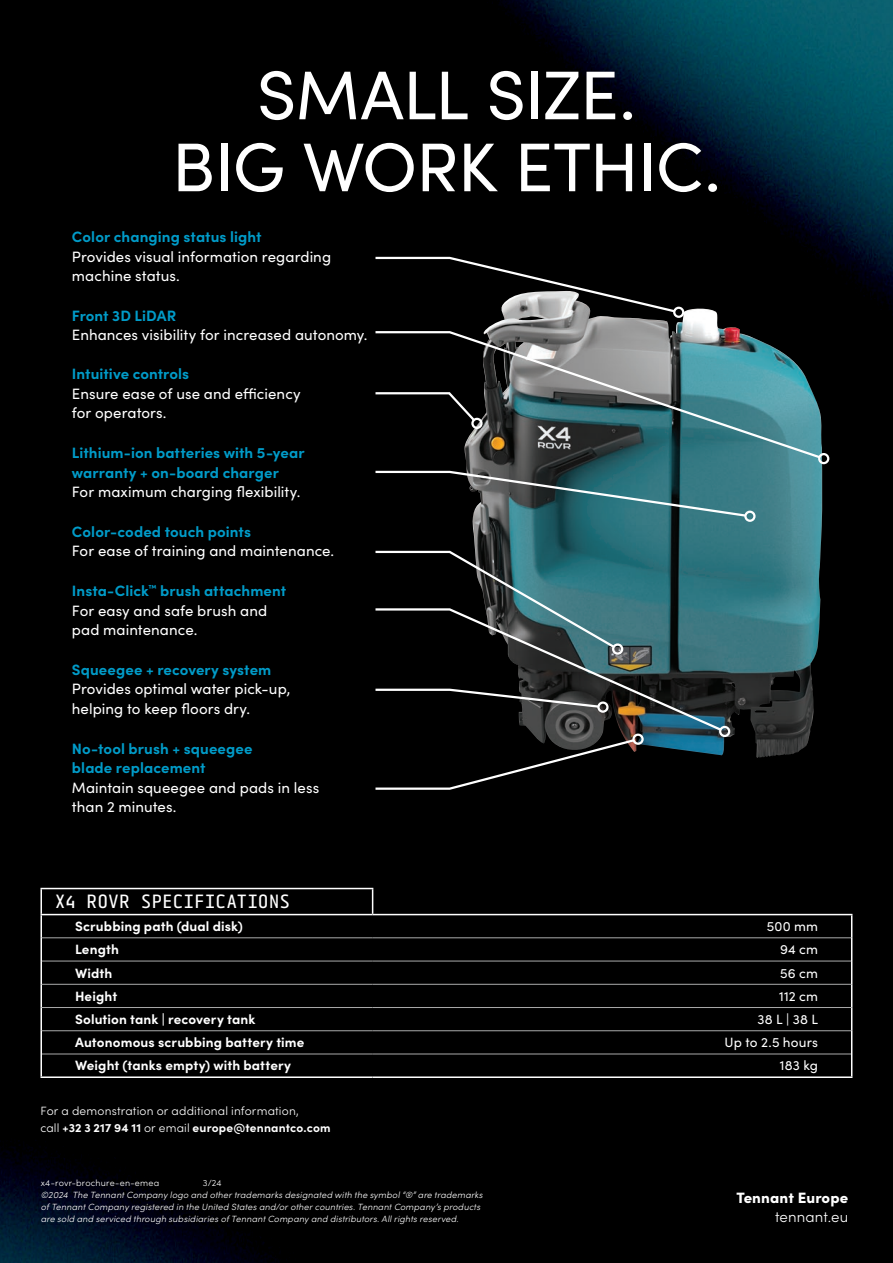
<style>
.page{position:relative;width:893px;height:1263px;background:#fff}
.page>*{position:absolute;margin:0;border:0;box-sizing:border-box;transform-origin:0 0}
.t1{font:69px/72px "Sofia Pro";letter-spacing:-.015em;color:#fff;text-align:center}
.t2{font:700 18px "Tabular Variable";letter-spacing:-.005em;color:#fff}
.t3{font:15px/19.5px "Sofia Pro";letter-spacing:.005em;color:#fff}
.t4{font:700 15px/19.5px "Sofia Pro";letter-spacing:.005em;color:#009bc8}
.t5{font:900 15px "Sofia Pro";letter-spacing:.01em;color:#fff}
.t6{font:300 15px "Sofia Pro";letter-spacing:.01em;color:#fff}
.t7{font:700 13.5px "Sofia Pro";letter-spacing:.01em;color:#fff}
.t8{font:13.5px "Sofia Pro";letter-spacing:.01em;color:#fff}
.t9{font:300 12px/16.5px "Sofia Pro";letter-spacing:.015em;color:#fff}
.t10{font:italic 300 9px/12px "Sofia Pro";letter-spacing:.02em;color:#fff}
.t11{font:300 9px "Sofia Pro";letter-spacing:.02em;color:#fff}
.s1{font-weight:700;color:#009bc8}
.s2{font-weight:700}
</style>
<div class="page">
<img style="left:0;top:0;width:893px;height:1263px">
<img style="left:465px;top:291px;width:305px;height:467px">
<svg style="left:373px;top:256px;width:304px;height:58px;background:#1c1c1c"></svg>
<div style="left:673px;top:307px;width:11px;height:11px;border:2px solid #fff;border-radius:50%"></div>
<svg style="left:373px;top:470px;width:375px;height:48px;background:#315358"></svg>
<div style="left:744px;top:511px;width:12px;height:11px;border:2px solid #fff;border-radius:50%"></div>
<svg style="left:373px;top:330px;width:449px;height:130px;background:#435b5e"></svg>
<div style="left:818px;top:453px;width:11px;height:11px;border:2px solid #fff;border-radius:50%"></div>
<div style="left:719px;top:726px;width:11px;height:11px;border:2px solid #fff;border-radius:50%"></div>
<svg style="left:373px;top:550px;width:350px;height:241px;background:#203235"></svg>
<div style="left:632px;top:733px;width:12px;height:12px;border:2px solid #fff;border-radius:50%"></div>
<hr style="left:40px;top:888px;width:333px;height:1px;background:#fff">
<hr style="left:40px;top:889px;width:2px;height:25px;background:#fff">
<svg style="left:372px;top:889px;width:1px;height:25px"></svg>
<hr style="left:40px;top:914px;width:333px;height:1px;background:#fff">
<hr style="left:40px;top:915px;width:2px;height:23px;background:#fff">
<hr style="left:373px;top:914px;width:479px;height:1px;background:#fff">
<hr style="left:40px;top:938px;width:2px;height:23px;background:#fff">
<hr style="left:40px;top:961px;width:2px;height:23px;background:#fff">
<hr style="left:40px;top:984px;width:2px;height:23px;background:#fff">
<hr style="left:40px;top:1007px;width:2px;height:24px;background:#fff">
<hr style="left:40px;top:1054px;width:2px;height:22px;background:#fff">
<hr style="left:40px;top:1076px;width:333px;height:2px;background:#fff">
<hr style="left:373px;top:1076px;width:479px;height:2px;background:#fff">
<hr style="left:42px;top:984px;width:331px;height:1px;background:#aaabab">
<hr style="left:373px;top:984px;width:478px;height:1px;background:#aaabab">
<hr style="left:42px;top:1007px;width:331px;height:1px;background:#aaabab">
<hr style="left:373px;top:1007px;width:478px;height:1px;background:#aaabab">
<hr style="left:42px;top:961px;width:331px;height:1px;background:#aaabab">
<hr style="left:373px;top:961px;width:478px;height:1px;background:#aaabab">
<hr style="left:40px;top:1031px;width:2px;height:23px;background:#fff">
<hr style="left:42px;top:1030px;width:331px;height:1px;background:#aaabab">
<hr style="left:373px;top:1030px;width:478px;height:1px;background:#aaabab">
<svg style="left:851px;top:915px;width:1px;height:161px"></svg>
<hr style="left:42px;top:937px;width:331px;height:1px;background:#aaabab">
<hr style="left:373px;top:937px;width:478px;height:1px;background:#aaabab">
<hr style="left:42px;top:1053px;width:331px;height:1px;background:#aaabab">
<hr style="left:373px;top:1053px;width:478px;height:1px;background:#aaabab">
<h1 class="t1" style="left:172px;top:55px;width:551px">SMALL SIZE.<br>BIG WORK ETHIC.</h1>
<p class="t4" style="left:72px;top:226px;width:191px">Color changing status light</p>
<p class="t3" style="left:72px;top:246px;width:261px">Provides visual information regarding machine status.</p>
<p class="t4" style="left:72px;top:305px;width:106px">Front 3D LiDAR</p>
<p class="t3" style="left:72px;top:325px;width:297px">Enhances visibility for increased autonomy.</p>
<p class="t4" style="left:72px;top:363px;width:119px">Intuitive controls</p>
<p class="t3" style="left:72px;top:383px;width:230px">Ensure ease of use and efficiency for operators.</p>
<p class="t4" style="left:72px;top:442px;width:234px">Lithium-ion batteries with 5-year warranty + on-board charger</p>
<p class="t3" style="left:72px;top:481px;width:230px">For maximum charging flexibility.</p>
<p class="t4" style="left:72px;top:521px;width:181px">Color-coded touch points</p>
<p class="t3" style="left:72px;top:541px;width:264px">For ease of training and maintenance.</p>
<p class="t3" style="left:72px;top:580px;width:216px"><span class="s1">Insta-Click</span><sup>™</sup> <span class="s1">brush attachment<br></span>For easy and safe brush and pad maintenance.</p>
<p class="t4" style="left:72px;top:659px;width:201px">Squeegee + recovery system</p>
<p class="t3" style="left:72px;top:679px;width:220px">Provides optimal water pick-up, helping to keep floors dry.</p>
<p class="t4" style="left:72px;top:737px;width:182px">No-tool brush + squeegee blade replacement</p>
<p class="t3" style="left:72px;top:777px;width:249px">Maintain squeegee and pads in less than 2 minutes.</p>
<p class="t2" style="left:55px;top:889px;width:237px">X4 ROVR SPECIFICATIONS</p>
<p class="t7" style="left:75px;top:916px;width:170px">Scrubbing path (dual disk)</p>
<p class="t8" style="left:767px;top:916px;width:53px">500 mm</p>
<p class="t7" style="left:75px;top:939px;width:45px">Length</p>
<p class="t8" style="left:780px;top:940px;width:39px">94 cm</p>
<p class="t7" style="left:75px;top:962px;width:39px">Width</p>
<p class="t8" style="left:780px;top:963px;width:39px">56 cm</p>
<p class="t7" style="left:75px;top:986px;width:44px">Height</p>
<p class="t8" style="left:779px;top:986px;width:40px">112 cm</p>
<p class="t7" style="left:75px;top:1009px;width:182px">Solution tank | recovery tank</p>
<p class="t8" style="left:758px;top:1009px;width:62px">38 L | 38 L</p>
<p class="t7" style="left:75px;top:1032px;width:231px">Autonomous scrubbing battery time</p>
<p class="t8" style="left:725px;top:1033px;width:95px">Up to 2.5 hours</p>
<p class="t7" style="left:75px;top:1055px;width:218px">Weight (tanks empty) with battery</p>
<p class="t8" style="left:780px;top:1056px;width:40px">183 kg</p>
<p class="t9" style="left:40px;top:1102px;width:292px">For a demonstration or additional information,<br>call <span class="s2">+32 3 217 94 11</span> or email <span class="s2">europe@tennantco.com</span></p>
<p class="t11" style="left:41px;top:1177px;width:120px">x4-rovr-brochure-en-emea</p>
<p class="t11" style="left:203px;top:1177px;width:20px">3/24</p>
<p class="t10" style="left:41px;top:1189px;width:443px">©2024 The Tennant Company logo and other trademarks designated with the symbol “®” are trademarks of Tennant Company registered in the United States and/or other countries. Tennant Company’s products are sold and serviced through subsidiaries of Tennant Company and distributors. All rights reserved.</p>
<p class="t5" style="left:736px;top:1186px;width:113px">Tennant Europe</p>
<p class="t6" style="left:775px;top:1206px;width:75px">tennant.eu</p>
</div>
